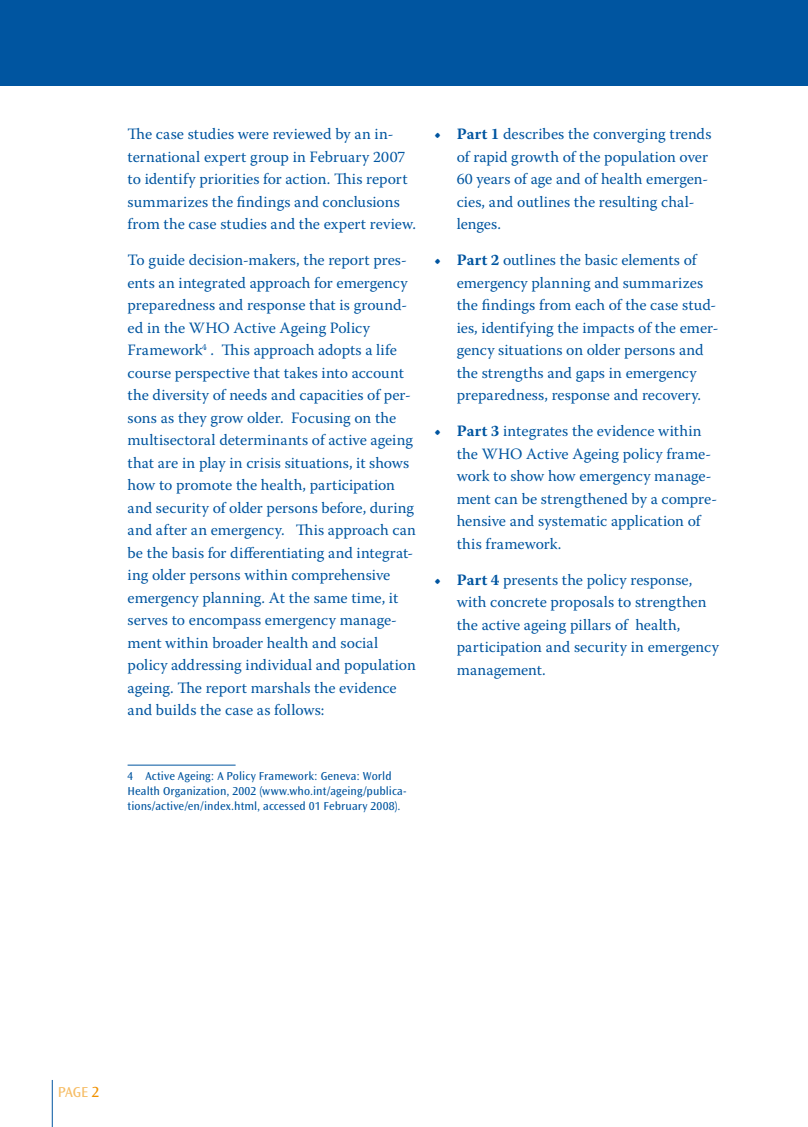
<style>
.page{position:relative;width:808px;height:1127px;background:#fff}
.page>*{position:absolute;margin:0;border:0;box-sizing:border-box;transform-origin:0 0}
.t1{font:15.75px/22.5px "Warnock Pro";color:#0055a0}
.t2{font:15.3px "Ocean Sans Std";color:#f09100}
.t3{font:15px "Ocean Sans Std";color:#f6bd66}
.t4{font:12px/15px "Ocean Sans Std";letter-spacing:.01em;color:#0055a0}
.s1{font-weight:700}
</style>
<div class="page">
<hr style="left:52px;top:1080px;width:1px;height:47px;background:#0055a0">
<div style="left:0;top:0;width:808px;height:85px;background:#0055a0"></div>
<hr style="left:128px;top:765px;width:108px;height:1px;background:#0055a0">
<p class="t1" style="left:128px;top:122px;width:290px">The case studies were reviewed by an in&shy;ternational expert group in February 2007 to identify priorities for action. This report summarizes the findings and conclusions from the case studies and the expert review.</p>
<p class="t1" style="left:128px;top:248px;width:290px">To guide decision-makers, the report pres&shy;ents an integrated approach for emergency preparedness and response that is ground&shy;ed in the WHO Active Ageing Policy Framework<sup>4</sup> . This approach adopts a life course perspective that takes into account the diversity of needs and capacities of per&shy;sons as they grow older. Focusing on the multisectoral determinants of active ageing that are in play in crisis situations, it shows how to promote the health, participation and security of older persons before, during and after an emergency. This approach can be the basis for differentiating and integrat&shy;ing older persons within comprehensive emergency planning. At the same time, it serves to encompass emergency manage&shy;ment within broader health and social policy addressing individual and population ageing. The report marshals the evidence and builds the case as follows:</p>
<p class="t1" style="left:457px;top:122px;width:256px;text-indent:-23px"><span class="s1">• Part 1</span> describes the converging trends of rapid growth of the population over<br>60 years of age and of health emergen&shy;cies, and outlines the resulting chal&shy;lenges.</p>
<p class="t1" style="left:457px;top:248px;width:263px;text-indent:-23px"><span class="s1">• Part 2</span> outlines the basic elements of emergency planning and summarizes the findings from each of the case stud&shy;ies, identifying the impacts of the emer&shy;gency situations on older persons and the strengths and gaps in emergency preparedness, response and recovery.</p>
<p class="t1" style="left:457px;top:420px;width:262px;text-indent:-23px"><span class="s1">• Part 3</span> integrates the evidence within the WHO Active Ageing policy frame&shy;work to show how emergency manage&shy;ment can be strengthened by a compre&shy;hensive and systematic application of this framework.</p>
<p class="t1" style="left:457px;top:568px;width:264px;text-indent:-23px"><span class="s1">• Part 4</span> presents the policy response, with concrete proposals to strengthen the active ageing pillars of health, participation and security in emergency management.</p>
<p class="t4" style="left:128px;top:769px;width:281px">4 Active Ageing: A Policy Framework: Geneva: World<br>Health Organization, 2002 (www.who.int/ageing/publica&shy;tions/active/en/index.html, accessed 01 February 2008).</p>
<p class="t3" style="left:58px;top:1084px;width:9px">PAGE</p>
<p class="t2" style="left:92px;top:1084px;width:9px">2</p>
</div>
